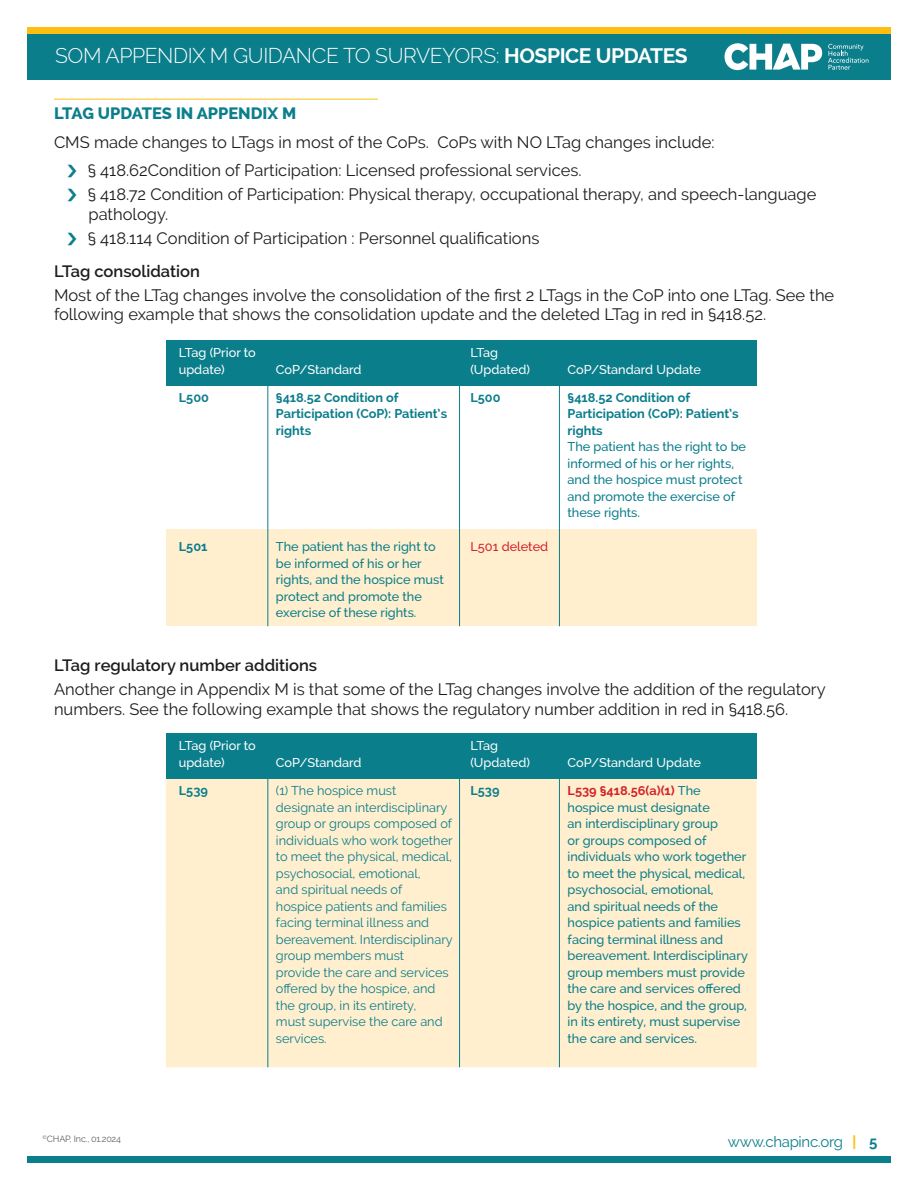
<style>
.page{position:relative;width:918px;height:1188px;background:#fff}
.page>*{position:absolute;margin:0;border:0;box-sizing:border-box;transform-origin:0 0}
.t1{font:300 21px "Raleway";letter-spacing:-.02em;color:#fff}
.t2{font:16.5px/19.5px "Raleway";color:#1b1c1c}
.t3{font:600 16.5px "Raleway";color:#1b1c1c}
.t4{font:800 16.5px "Raleway";color:#0b7e8b}
.t5{font:15px "Raleway";letter-spacing:-.02em;color:#0b7e8b}
.t6{font:500 12.75px/16.5px "Raleway";color:#0b7e8b}
.t7{font:12.75px/16.5px "Raleway";color:#0b7e8b}
.t8{font:500 12.75px/16.5px "Raleway";color:#fff}
.t9{font:700 12.75px/16.5px "Raleway";color:#0b7e8b}
.t10{font:500 12.75px "Raleway";color:#d2232a}
.t11{font:9px "Raleway";letter-spacing:-.02em;color:#616263}
.s1{font-weight:700}
.s2{font-weight:700;color:#d2232a}
.s3{font-weight:700;color:#febe10}
</style>
<div class="page">
<div style="left:27px;top:33px;width:864px;height:47px;background:#0b7e8b"></div>
<div style="left:27px;top:27px;width:864px;height:6px;background:#febe10"></div>
<div style="left:27px;top:1157px;width:864px;height:6px;background:#0b7e8b"></div>
<svg style="left:828px;top:44px;width:41px;height:26px"></svg>
<svg style="left:725px;top:43px;width:97px;height:27px"></svg>
<hr style="left:54px;top:99px;width:324px;height:1px;background:#febe10">
<div style="left:166px;top:734px;width:591px;height:333px;background:#ffefcf"></div>
<div style="left:166px;top:734px;width:591px;height:45px;background:#0b7e8b"></div>
<hr style="left:267px;top:779px;width:1px;height:288px;background:#0b7e8b">
<hr style="left:459px;top:779px;width:1px;height:288px;background:#0b7e8b">
<hr style="left:559px;top:779px;width:1px;height:288px;background:#0b7e8b">
<div style="left:166px;top:340px;width:591px;height:286px;background:#ffefcf"></div>
<div style="left:166px;top:340px;width:591px;height:46px;background:#0b7e8b"></div>
<div style="left:166px;top:387px;width:591px;height:142px;background:#fff"></div>
<hr style="left:267px;top:386px;width:1px;height:240px;background:#0b7e8b">
<hr style="left:459px;top:386px;width:1px;height:240px;background:#0b7e8b">
<hr style="left:559px;top:386px;width:1px;height:240px;background:#0b7e8b">
<p class="t1" style="left:55px;top:43px;width:634px">SOM APPENDIX M GUIDANCE TO SURVEYORS: <span class="s1">HOSPICE UPDATES</span></p>
<p class="t4" style="left:54px;top:104px;width:244px">LTAG UPDATES IN APPENDIX M</p>
<p class="t2" style="left:88px;top:127px;width:628px;line-height:28.5px;text-indent:-34px">CMS made changes to LTags in most of the CoPs. CoPs with NO LTag changes include: § 418.62Condition of Participation: Licensed professional services.</p>
<p class="t2" style="left:88px;top:184px;width:730px">§ 418.72 Condition of Participation: Physical therapy, occupational therapy, and speech-language pathology.</p>
<p class="t2" style="left:88px;top:228px;width:453px">§ 418.114 Condition of Participation : Personnel qualifications</p>
<p class="t3" style="left:54px;top:261px;width:147px">LTag consolidation</p>
<p class="t2" style="left:54px;top:285px;width:782px">Most of the LTag changes involve the consolidation of the first 2 LTags in the CoP into one LTag. See the following example that shows the consolidation update and the deleted LTag in red in §418.52.</p>
<p class="t8" style="left:179px;top:344px;width:79px">LTag (Prior to update)</p>
<p class="t8" style="left:276px;top:361px;width:87px">CoP/Standard</p>
<p class="t8" style="left:470px;top:344px;width:61px">LTag (Updated)</p>
<p class="t8" style="left:568px;top:361px;width:135px">CoP/Standard Update</p>
<p class="t9" style="left:179px;top:389px;width:32px">L500</p>
<p class="t9" style="left:276px;top:389px;width:173px">§418.52 Condition of<br>Participation (CoP): Patient’s rights</p>
<p class="t9" style="left:470px;top:389px;width:32px">L500</p>
<p class="t9" style="left:568px;top:389px;width:173px">§418.52 Condition of<br>Participation (CoP): Patient’s rights</p>
<p class="t6" style="left:568px;top:439px;width:180px">The patient has the right to be informed of his or her rights, and the hospice must protect and promote the exercise of these rights.</p>
<p class="t9" style="left:179px;top:539px;width:30px">L501</p>
<p class="t6" style="left:276px;top:539px;width:169px">The patient has the right to be informed of his or her rights, and the hospice must protect and promote the exercise of these rights.</p>
<p class="t10" style="left:470px;top:539px;width:79px">L501 deleted</p>
<p class="t3" style="left:54px;top:656px;width:265px">LTag regulatory number additions</p>
<p class="t2" style="left:54px;top:679px;width:773px">Another change in Appendix M is that some of the LTag changes involve the addition of the regulatory numbers. See the following example that shows the regulatory number addition in red in §418.56.</p>
<p class="t8" style="left:179px;top:738px;width:79px">LTag (Prior to update)</p>
<p class="t8" style="left:276px;top:754px;width:87px">CoP/Standard</p>
<p class="t8" style="left:470px;top:738px;width:61px">LTag (Updated)</p>
<p class="t8" style="left:568px;top:754px;width:135px">CoP/Standard Update</p>
<p class="t11" style="left:43px;top:1133px;width:80px"><sup>©</sup>CHAP, Inc., 01.2024</p>
<p class="t9" style="left:179px;top:782px;width:31px">L539</p>
<p class="t7" style="left:276px;top:782px;width:178px">(1) The hospice must designate an interdisciplinary group or groups composed of individuals who work together to meet the physical, medical, psychosocial, emotional,<br>and spiritual needs of<br>hospice patients and families facing terminal illness and bereavement. Interdisciplinary group members must<br>provide the care and services offered by the hospice, and the group, in its entirety,<br>must supervise the care and services.</p>
<p class="t9" style="left:470px;top:782px;width:31px">L539</p>
<p class="t6" style="left:568px;top:782px;width:182px"><span class="s2">L539 §418.56(a)(1)</span> The hospice must designate<br>an interdisciplinary group<br>or groups composed of individuals who work together to meet the physical, medical, psychosocial, emotional,<br>and spiritual needs of the hospice patients and families facing terminal illness and bereavement. Interdisciplinary group members must provide the care and services offered by the hospice, and the group, in its entirety, must supervise the care and services.</p>
<p class="t5" style="left:728px;top:1134px;width:151px">www.chapinc.org <span class="s3">|</span> <span class="s1">5</span></p>
</div>
